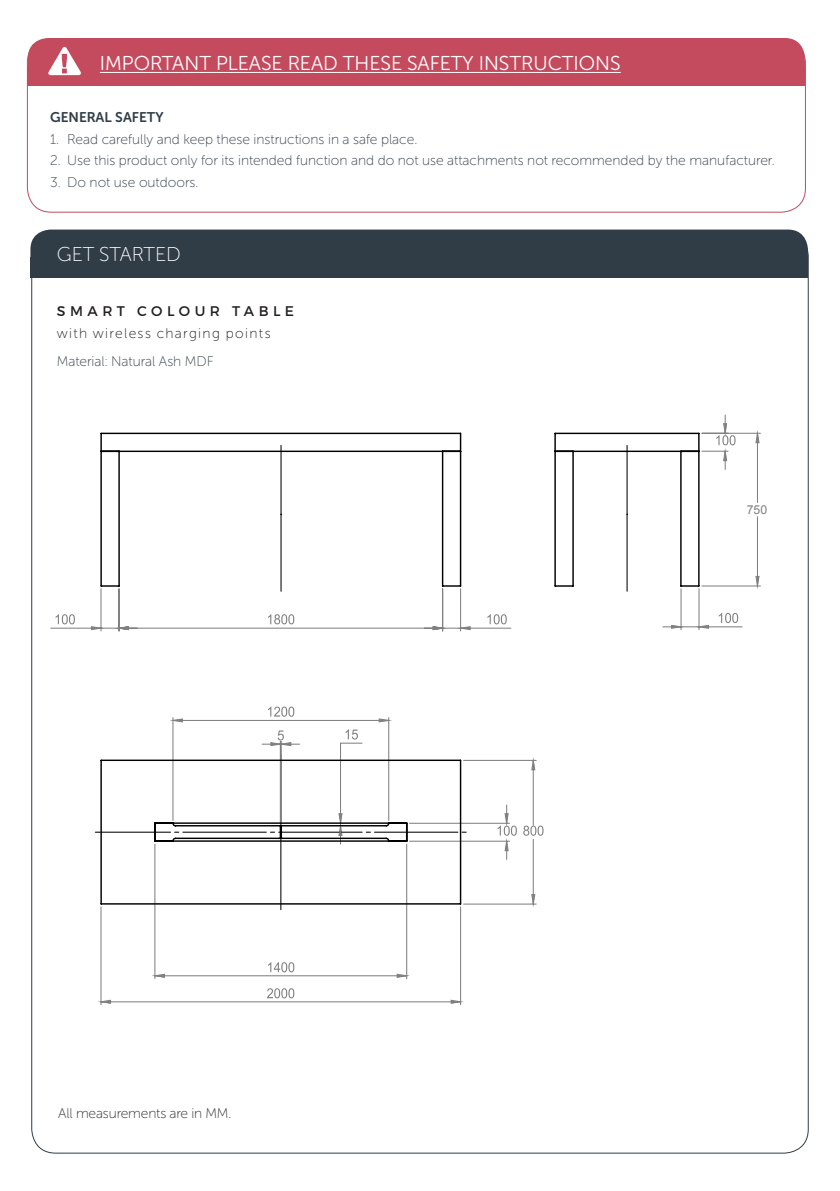
<style>
.page{position:relative;width:840px;height:1191px;background:#fff}
.page>*{position:absolute;margin:0;border:0;box-sizing:border-box;transform-origin:0 0}
.t1{font:20px "Museo Sans Rounded 300";color:#fff}
.t2{font:20px "Museo Sans Rounded 100";color:#fff}
.Numbered_Point_Instr{font:14px "Museo Sans Rounded 100";color:#38434d}
.t3{font:14px "Museo Sans Rounded 100";letter-spacing:.095em;color:#231f20}
.Italic_side_note{font:14px "Museo Sans Rounded 100";letter-spacing:-.01em;color:#312f30}
.t4{font:14px "Montserrat";letter-spacing:.32em;color:#231f20}
.Heading{font:14px "Museo Sans Rounded 700";color:#303d47}
.t5{font:12.2px "Arial";color:#808080}
</style>
<div class="page">
<div style="left:28px;top:38px;width:776px;height:48px;background:#c44a5e;border-radius:20px"></div>
<div style="left:28px;top:66px;width:776px;height:20px;background:#c44a5e"></div>
<hr style="left:100px;top:72px;width:520px;height:1px;background:#fff">
<svg style="left:48px;top:47px;width:33px;height:28px"></svg>
<div style="left:30px;top:229px;width:777px;height:48px;background:#303d47;border-radius:20px"></div>
<div style="left:30px;top:257px;width:777px;height:20px;background:#303d47"></div>
<svg style="left:55px;top:614px;width:20px;height:10px"></svg>
<hr style="left:460px;top:907px;width:1px;height:97px;background:#808080">
<hr style="left:100px;top:907px;width:1px;height:97px;background:#808080">
<svg style="left:724px;top:415px;width:2px;height:8px"></svg>
<hr style="left:701px;top:585px;width:59px;height:1px;background:#808080">
<hr style="left:701px;top:433px;width:59px;height:1px;background:#808080">
<hr style="left:51px;top:627px;width:50px;height:1px;background:#808080">
<svg style="left:91px;top:423px;width:667px;height:580px"></svg>
<svg style="left:100px;top:432px;width:600px;height:473px"></svg>
<p class="t1" style="left:100px;top:53px;width:522px">IMPORTANT PLEASE READ THESE SAFETY INSTRUCTIONS</p>
<p class="Heading" style="left:50px;top:109px;width:115px">GENERAL SAFETY</p>
<p class="Numbered_Point_Instr" style="left:50px;top:131px;width:368px">1. Read carefully and keep these instructions in a safe place.</p>
<p class="Numbered_Point_Instr" style="left:50px;top:153px;width:725px">2. Use this product only for its intended function and do not use attachments not recommended by the manufacturer.</p>
<p class="Numbered_Point_Instr" style="left:50px;top:175px;width:149px">3. Do not use outdoors.</p>
<p class="t2" style="left:57px;top:243px;width:125px">GET STARTED</p>
<p class="t4" style="left:57px;top:303px;width:239px">SMART COLOUR TABLE</p>
<p class="t3" style="left:57px;top:326px;width:215px">with wireless charging points</p>
<p class="Numbered_Point_Instr" style="left:57px;top:353px;width:158px">Material: Natural Ash MDF</p>
<p class="Italic_side_note" style="left:58px;top:1105px;width:174px">All measurements are in MM.</p>
<p class="t5" style="left:746px;top:502px;width:22px">750</p>
</div>
